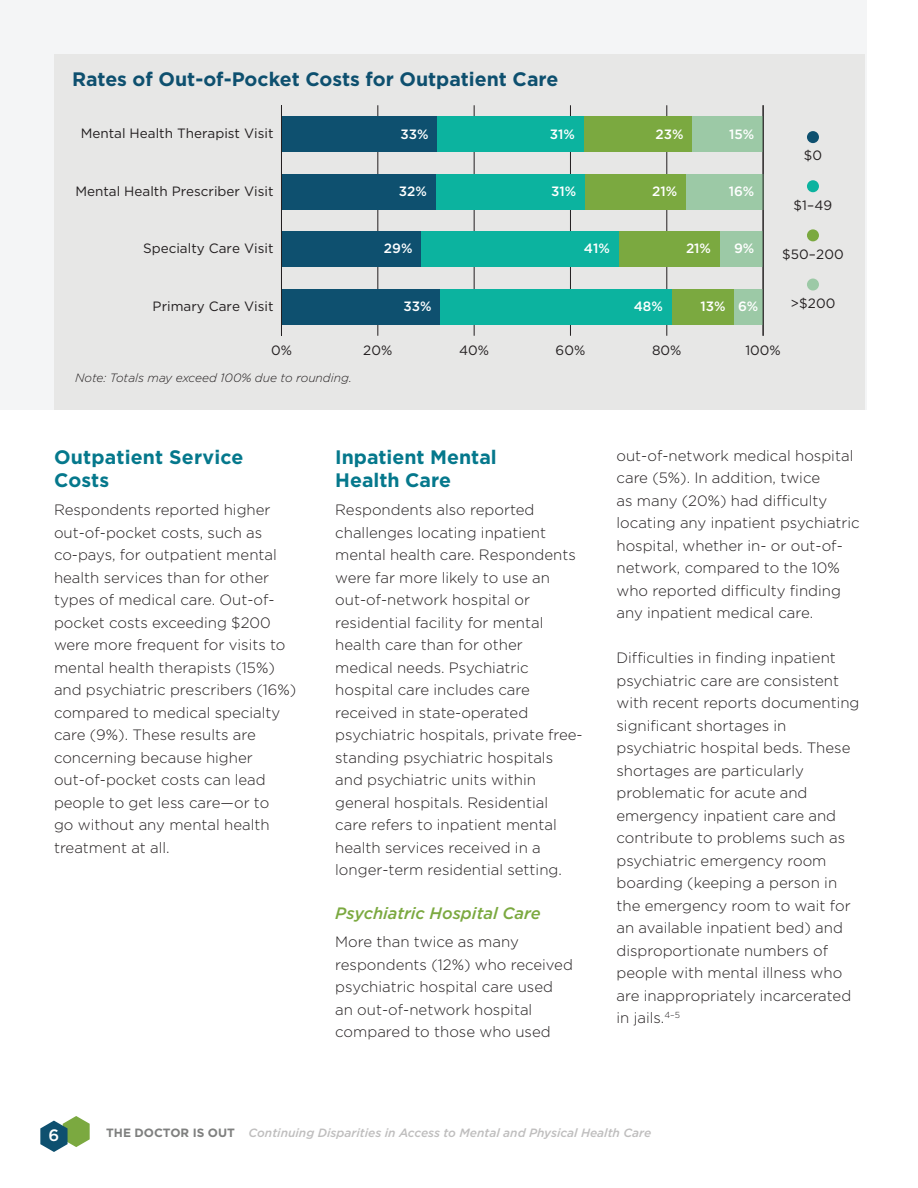
<style>
.page{position:relative;width:918px;height:1188px;background:#fff}
.page>*{position:absolute;margin:0;border:0;box-sizing:border-box;transform-origin:0 0}
.t1{font:700 19.5px/22.5px "Gotham";color:#05788c}
.FT{font:700 19.5px "Gotham";color:#0e506f}
.t2{font:italic 500 16.5px "Gotham";color:#7ba940}
.t3{font:500 16.5px "Gotham";color:#fff}
.TX{font:300 15px/22.5px "Gotham";color:#231f20}
.t4{font:13.5px "Gotham";color:#231f20}
.t5{font:500 13.5px "Gotham";color:#fff}
.t6{font:italic 500 12px "Gotham";color:#bfbebe}
.FT-2{font:italic 300 12px "Gotham";color:#231f20}
.s1{font-weight:700;font-style:normal;color:#7f807f}
</style>
<div class="page">
<svg style="left:40px;top:1116px;width:50px;height:36px"></svg>
<div style="left:0;top:0;width:866px;height:410px;background:#f4f5f6"></div>
<div style="left:54px;top:54px;width:810px;height:356px;background:#e7e7e6"></div>
<hr style="left:377px;top:105px;width:1px;height:231px;background:#231f20">
<hr style="left:474px;top:105px;width:1px;height:231px;background:#231f20">
<hr style="left:570px;top:105px;width:1px;height:231px;background:#231f20">
<hr style="left:666px;top:105px;width:1px;height:231px;background:#231f20">
<div style="left:692px;top:116px;width:71px;height:36px;background:#9cc9a6"></div>
<div style="left:686px;top:174px;width:77px;height:36px;background:#9cc9a6"></div>
<div style="left:720px;top:231px;width:43px;height:36px;background:#9cc9a6"></div>
<div style="left:734px;top:289px;width:29px;height:36px;background:#9cc9a6"></div>
<div style="left:584px;top:116px;width:108px;height:36px;background:#7ba940"></div>
<div style="left:585px;top:174px;width:101px;height:36px;background:#7ba940"></div>
<div style="left:619px;top:231px;width:101px;height:36px;background:#7ba940"></div>
<div style="left:672px;top:289px;width:62px;height:36px;background:#7ba940"></div>
<div style="left:437px;top:116px;width:147px;height:36px;background:#0cb39f"></div>
<div style="left:436px;top:174px;width:149px;height:36px;background:#0cb39f"></div>
<div style="left:421px;top:231px;width:198px;height:36px;background:#0cb39f"></div>
<div style="left:440px;top:289px;width:232px;height:36px;background:#0cb39f"></div>
<div style="left:281px;top:116px;width:156px;height:36px;background:#0e506f"></div>
<div style="left:281px;top:174px;width:155px;height:36px;background:#0e506f"></div>
<div style="left:281px;top:231px;width:140px;height:36px;background:#0e506f"></div>
<div style="left:281px;top:289px;width:159px;height:36px;background:#0e506f"></div>
<hr style="left:763px;top:105px;width:1px;height:231px;background:#231f20">
<hr style="left:281px;top:105px;width:1px;height:231px;background:#231f20">
<div style="left:807px;top:131px;width:12px;height:12px;background:#0e506f;border-radius:50%"></div>
<div style="left:807px;top:180px;width:12px;height:12px;background:#0cb39f;border-radius:50%"></div>
<div style="left:807px;top:229px;width:12px;height:12px;background:#7ba940;border-radius:50%"></div>
<div style="left:807px;top:279px;width:12px;height:12px;background:#9cc9a6;border-radius:50%"></div>
<p class="FT" style="left:72px;top:68px;width:488px">Rates of Out-of-Pocket Costs for Outpatient Care</p>
<p class="t4" style="left:81px;top:126px;width:194px">Mental Health Therapist Visit</p>
<p class="t5" style="left:400px;top:126px;width:30px">33%</p>
<p class="t5" style="left:550px;top:126px;width:27px">31%</p>
<p class="t5" style="left:656px;top:126px;width:30px">23%</p>
<p class="t5" style="left:729px;top:126px;width:27px">15%</p>
<p class="t4" style="left:804px;top:148px;width:20px">$0</p>
<p class="t4" style="left:794px;top:197px;width:40px">$1–49</p>
<p class="t4" style="left:782px;top:246px;width:63px">$50–200</p>
<p class="t4" style="left:790px;top:295px;width:46px">&gt;$200</p>
<p class="t4" style="left:75px;top:184px;width:200px">Mental Health Prescriber Visit</p>
<p class="t5" style="left:399px;top:183px;width:30px">32%</p>
<p class="t5" style="left:729px;top:183px;width:27px">16%</p>
<p class="t5" style="left:652px;top:183px;width:27px">21%</p>
<p class="t5" style="left:551px;top:183px;width:27px">31%</p>
<p class="t4" style="left:143px;top:241px;width:132px">Specialty Care Visit</p>
<p class="t5" style="left:384px;top:241px;width:30px">29%</p>
<p class="t5" style="left:734px;top:241px;width:22px">9%</p>
<p class="t5" style="left:686px;top:241px;width:27px">21%</p>
<p class="t5" style="left:584px;top:241px;width:28px">41%</p>
<p class="t4" style="left:153px;top:299px;width:122px">Primary Care Visit</p>
<p class="t4" style="left:271px;top:343px;width:22px">0%</p>
<p class="t4" style="left:363px;top:343px;width:30px">20%</p>
<p class="t4" style="left:459px;top:343px;width:31px">40%</p>
<p class="t4" style="left:556px;top:343px;width:31px">60%</p>
<p class="t4" style="left:652px;top:343px;width:31px">80%</p>
<p class="t4" style="left:745px;top:343px;width:37px">100%</p>
<p class="t5" style="left:634px;top:299px;width:31px">48%</p>
<p class="t5" style="left:738px;top:299px;width:22px">6%</p>
<p class="t5" style="left:404px;top:299px;width:30px">33%</p>
<p class="t5" style="left:700px;top:299px;width:27px">13%</p>
<p class="FT-2" style="left:75px;top:371px;width:278px">Note: Totals may exceed 100% due to rounding.</p>
<h1 class="t1" style="left:54px;top:446px;width:191px">Outpatient Service<br>Costs</h1>
<p class="TX" style="left:54px;top:498px;width:244px">Respondents reported higher out-of-pocket costs, such as co-pays, for outpatient mental health services than for other types of medical care. Out-of&shy;pocket costs exceeding $200 were more frequent for visits to mental health therapists (15%) and psychiatric prescribers (16%) compared to medical specialty care (9%). These results are concerning because higher out-of-pocket costs can lead people to get less care—or to<br>go without any mental health treatment at all.</p>
<h1 class="t1" style="left:335px;top:446px;width:163px">Inpatient Mental<br>Health Care</h1>
<p class="TX" style="left:335px;top:498px;width:249px">Respondents also reported challenges locating inpatient mental health care. Respondents were far more likely to use an out-of-network hospital or residential facility for mental health care than for other medical needs. Psychiatric hospital care includes care received in state-operated psychiatric hospitals, private free&shy;standing psychiatric hospitals and psychiatric units within general hospitals. Residential care refers to inpatient mental health services received in a longer-term residential setting.</p>
<h2 class="t2" style="left:335px;top:904px;width:207px">Psychiatric Hospital Care</h2>
<p class="TX" style="left:335px;top:930px;width:239px">More than twice as many respondents (12%) who received psychiatric hospital care used an out-of-network hospital compared to those who used</p>
<p class="TX" style="left:616px;top:444px;width:245px">out-of-network medical hospital care (5%). In addition, twice<br>as many (20%) had difficulty locating any inpatient psychiatric hospital, whether in- or out-of&shy;network, compared to the 10% who reported difficulty finding any inpatient medical care.</p>
<p class="TX" style="left:616px;top:647px;width:244px">Difficulties in finding inpatient psychiatric care are consistent with recent reports documenting significant shortages in psychiatric hospital beds. These shortages are particularly problematic for acute and emergency inpatient care and contribute to problems such as psychiatric emergency room boarding (keeping a person in the emergency room to wait for an available inpatient bed) and disproportionate numbers of people with mental illness who are inappropriately incarcerated in jails.<sup>4–5</sup></p>
<p class="t3" style="left:49px;top:1125px;width:12px">6</p>
<p class="t6" style="left:106px;top:1126px;width:547px"><span class="s1">THE DOCTOR IS OUT</span> Continuing Disparities in Access to Mental and Physical Health Care</p>
</div>
